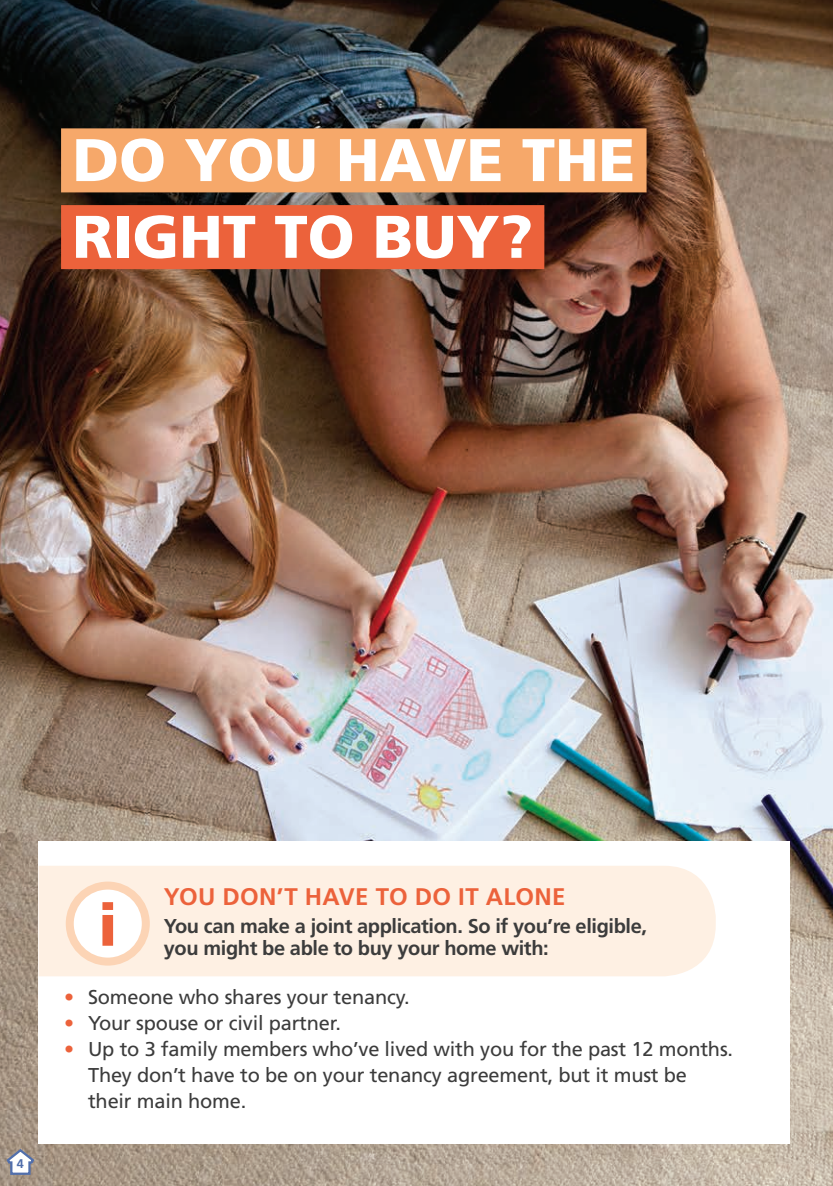
<style>
.page{position:relative;width:833px;height:1186px;background:#fff}
.page>*{position:absolute;margin:0;border:0;box-sizing:border-box;transform-origin:0 0}
.t1{font:60px/76.6px "Frutiger LT Std Black 3";color:#fff}
.t2{font:59px "Frutiger LT Std Black 3";color:#ec623b}
.t3{font:24px "Frutiger LT Std Bold 4";letter-spacing:.01em;color:#ec623b}
.t4{font:20px/26px "Frutiger LT Std Roman 4";letter-spacing:-.01em;color:#3c3c3c}
.t5{font:20px/22px "Frutiger LT Std Bold 4";letter-spacing:-.02em;color:#3c3c3c}
.t6{font:12.6px "Frutiger LT Std Bold 4";color:#516fac}
.s1{color:#ec623b}
</style>
<div class="page">
<img style="left:0;top:0;width:832px;height:1185px">
<svg style="left:5px;top:1147px;width:31px;height:28px"></svg>
<div style="left:38px;top:840px;width:752px;height:303px;background:#fff"></div>
<div style="left:61px;top:128px;width:585px;height:64px;background:#f6a86a"></div>
<div style="left:61px;top:205px;width:483px;height:64px;background:#ec623b"></div>
<div style="left:38px;top:866px;width:677px;height:110px;background:#fef0e3"></div>
<div style="left:70px;top:885px;width:76px;height:76px;background:#fff;border-radius:50%"></div>
<div style="left:66px;top:881px;width:84px;height:84px;border:8px solid #fcd4b5;border-radius:50%"></div>
<h1 class="t1" style="left:72px;top:122px;width:564px">DO YOU HAVE THE<br>RIGHT TO BUY?</h1>
<p class="t6" style="left:17px;top:1158px;width:9px">4</p>
<h2 class="t2" style="left:98px;top:890px;width:21px">i</h2>
<p class="t3" style="left:164px;top:887px;width:403px">YOU DON’T HAVE TO DO IT ALONE</p>
<p class="t5" style="left:164px;top:916px;width:484px">You can make a joint application. So if you’re eligible, you might be able to buy your home with:</p>
<p class="t4" style="left:64px;top:985px;width:347px"><span class="s1">•</span> Someone who shares your tenancy.</p>
<p class="t4" style="left:64px;top:1011px;width:278px"><span class="s1">•</span> Your spouse or civil partner.</p>
<p class="t4" style="left:88px;top:1037px;width:646px;text-indent:-24px"><span class="s1">•</span> Up to 3 family members who’ve lived with you for the past 12 months.<br>They don’t have to be on your tenancy agreement, but it must be their main home.</p>
</div>
